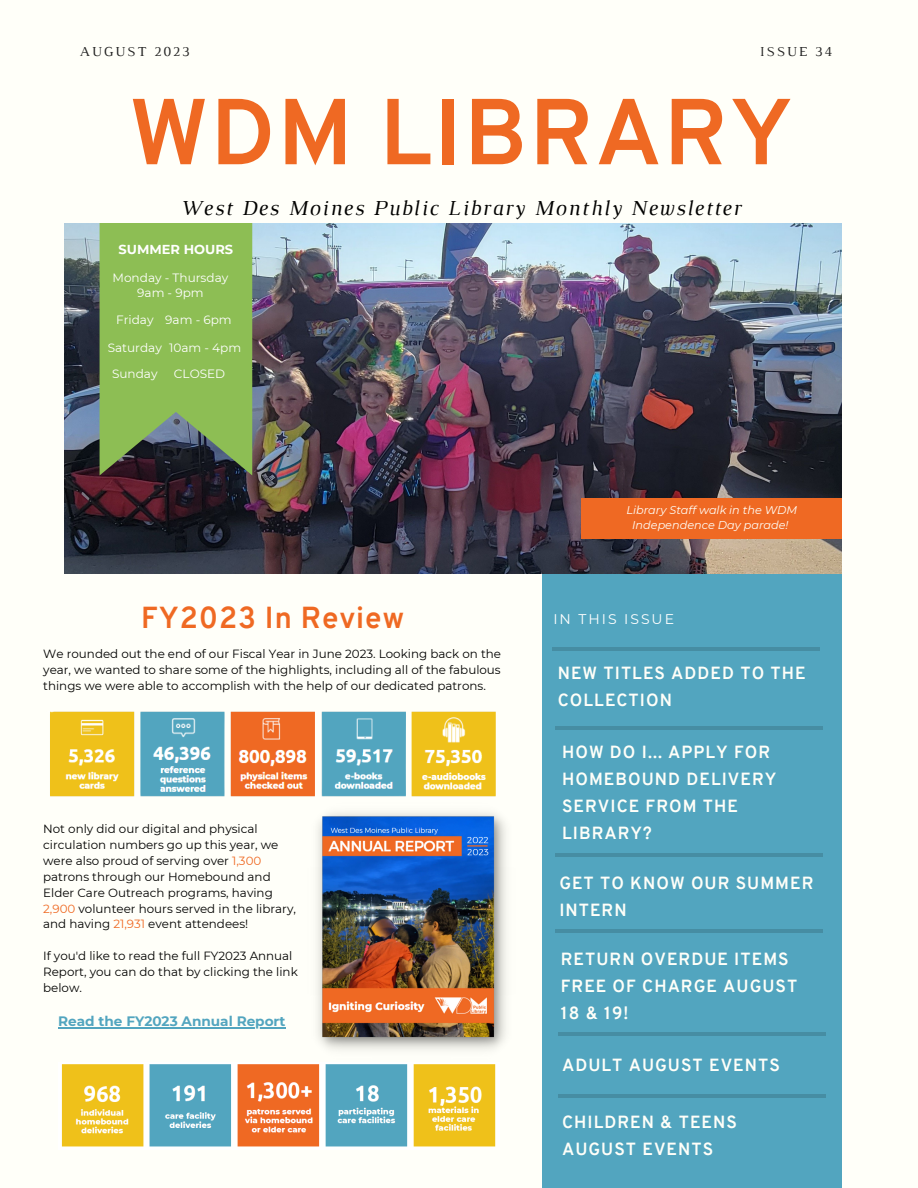
<style>
.page{position:relative;width:918px;height:1188px;background:#fffff9}
.page>*{position:absolute;margin:0;border:0;box-sizing:border-box;transform-origin:0 0}
.t1{font:700 93.45px "Overpass";letter-spacing:.02em;color:#ef6923}
.t2{font:700 29.55px "Overpass";letter-spacing:.03em;color:#ef6923}
.t3{font:italic 21.75px "Luthier";letter-spacing:.07em;color:#000}
.t4{font:700 17.1px/27px "Overpass";letter-spacing:.06em;color:#fffff9}
.t5{font:13.95px "Luthier";letter-spacing:.14em;color:#222}
.t6{font:13.95px "Montserrat";letter-spacing:.14em;color:#fff}
.t7{font:700 13.65px "Montserrat";color:#52a5bf}
.t8{font:700 13.05px "Montserrat";color:#fff}
.t9{font:12px "Montserrat";color:#fff}
.t10{font:11.85px/15.9px "Montserrat";color:#000}
.t11{font:italic 11.25px/15px "Montserrat";color:#fffff9;text-align:center}
.s1{color:#ef6923}
</style>
<div class="page">
<div style="left:543px;top:552px;width:299px;height:636px;background:#52a5bf"></div>
<hr style="left:555px;top:727px;width:268px;height:3px;background:#000">
<hr style="left:552px;top:648px;width:268px;height:3px;background:#000">
<hr style="left:558px;top:1095px;width:268px;height:3px;background:#000">
<img style="left:64px;top:223px;width:778px;height:350px">
<hr style="left:555px;top:853px;width:268px;height:3px;background:#000">
<hr style="left:555px;top:930px;width:268px;height:3px;background:#000">
<svg style="left:100px;top:223px;width:152px;height:252px;background:#81ac52"></svg>
<div style="left:582px;top:498px;width:260px;height:41px;background:#ef6923"></div>
<hr style="left:558px;top:1033px;width:268px;height:3px;background:#000">
<img style="left:317px;top:812px;width:189px;height:238px">
<img style="left:50px;top:711px;width:446px;height:86px">
<img style="left:61px;top:1064px;width:435px;height:83px">
<hr style="left:58px;top:1027px;width:227px;height:1px;background:#52a5bf">
<p class="t5" style="left:80px;top:46px;width:111px">AUGUST 2023</p>
<p class="t5" style="left:760px;top:46px;width:74px">ISSUE 34</p>
<p class="t1" style="left:129px;top:94px;width:665px">WDM LIBRARY</p>
<p class="t3" style="left:180px;top:200px;width:563px">West Des Moines Public Library Monthly Newsletter</p>
<p class="t8" style="left:119px;top:242px;width:116px">SUMMER HOURS</p>
<p class="t9" style="left:113px;top:271px;width:117px">Monday - Thursday</p>
<p class="t9" style="left:137px;top:285px;width:68px">9am - 9pm</p>
<p class="t9" style="left:116px;top:312px;width:39px">Friday</p>
<p class="t9" style="left:165px;top:312px;width:68px">9am - 6pm</p>
<p class="t9" style="left:108px;top:340px;width:56px">Saturday</p>
<p class="t9" style="left:169px;top:340px;width:74px">10am - 4pm</p>
<p class="t9" style="left:112px;top:366px;width:47px">Sunday</p>
<p class="t9" style="left:174px;top:366px;width:53px">CLOSED</p>
<p class="t2" style="left:141px;top:606px;width:265px">FY2023 In Review</p>
<p class="t10" style="left:43px;top:646px;width:459px;text-align:justify">We rounded out the end of our Fiscal Year in June 2023. Looking back on the year, we wanted to share some of the highlights, including all of the fabulous things we were able to accomplish with the help of our dedicated patrons.</p>
<p class="t10" style="left:43px;top:821px;width:254px">Not only did our digital and physical circulation numbers go up this year, we were also proud of serving over <span class="s1">1,300 </span>patrons through our Homebound and Elder Care Outreach programs, having <span class="s1">2,900</span> volunteer hours served in the library, and having <span class="s1">21,931</span> event attendees!</p>
<p class="t10" style="left:43px;top:948px;width:256px">If you'd like to read the full FY2023 Annual<br>Report, you can do that by clicking the link below.</p>
<p class="t7" style="left:58px;top:1013px;width:229px">Read the FY2023 Annual Report</p>
<p class="t11" style="left:626px;top:503px;width:172px">Library Staff walk in the WDM<br>Independence Day parade!</p>
<p class="t6" style="left:553px;top:611px;width:122px">IN THIS ISSUE</p>
<p class="t4" style="left:558px;top:661px;width:249px">NEW TITLES ADDED TO THE<br>COLLECTION</p>
<p class="t4" style="left:562px;top:740px;width:216px">HOW DO I... APPLY FOR<br>HOMEBOUND DELIVERY<br>SERVICE FROM THE<br>LIBRARY?</p>
<p class="t4" style="left:559px;top:871px;width:256px">GET TO KNOW OUR SUMMER<br>INTERN</p>
<p class="t4" style="left:561px;top:948px;width:238px">RETURN OVERDUE ITEMS<br>FREE OF CHARGE AUGUST<br>18 &amp; 19!</p>
<p class="t4" style="left:562px;top:1053px;width:219px">ADULT AUGUST EVENTS</p>
<p class="t4" style="left:562px;top:1110px;width:176px">CHILDREN &amp; TEENS<br>AUGUST EVENTS</p>
</div>
